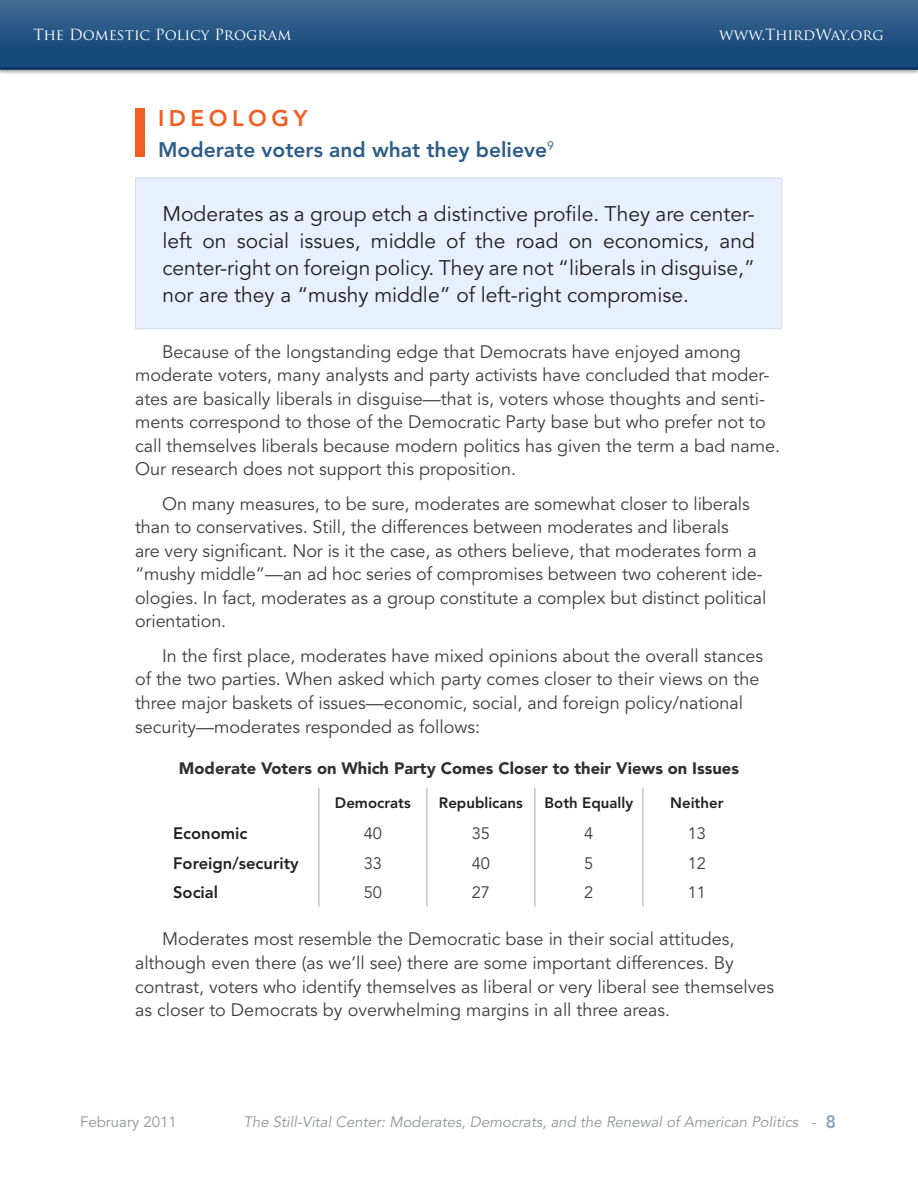
<style>
.page{position:relative;width:918px;height:1188px;background:#fff}
.page>*{position:absolute;margin:0;border:0;box-sizing:border-box;transform-origin:0 0}
.brief_Head{font:800 22.5px "Avenir LT Std";letter-spacing:.2em;color:#f15d22}
.BOX_2{font:21px/27px "Avenir LT Std";color:#231f20;text-align:justify}
.brief_Shaded{font:800 21px "Avenir LT Std";color:#2e5c89}
.Body_Text{font:18px/23.5px "Avenir LT Std";color:#3e3e3f}
.GRAPHIC_Header{font:900 16.5px "Avenir LT Std";color:#312f30}
.Table_Head{font:800 16.5px "Avenir LT Std";color:#231f20}
.Table_Body{font:16.5px "Avenir LT Std";color:#3e3e3f}
.t1{font:italic 15px "Avenir LT Std";color:#939598}
.Table_Head-2{font:800 15px "Avenir LT Std";color:#231f20}
.t2{font:15px "Trajan Pro";color:#fff}
.t3{font:15px "Trajan Pro";letter-spacing:-.02em;color:#fff}
.t4{font:15px "Avenir LT Std";color:#939598}
.s1{font-style:normal}
.s2{font-weight:800;font-style:normal;font-size:18px;color:#8ba5be}
</style>
<div class="page">
<div style="left:0;top:0;width:918px;height:75px;background:#231f20;opacity:.4"></div>
<div style="left:0;top:0;width:918px;height:69px;background:linear-gradient(to bottom,#406a93,#0d4276)"></div>
<hr style="left:0;top:68px;width:918px;height:1px;background:#142c52">
<div style="left:135px;top:108px;width:10px;height:49px;background:#f15d22"></div>
<div style="left:135px;top:178px;width:647px;height:151px;background:#e8efff"></div>
<hr style="left:135px;top:178px;width:647px;height:1px;background:#d1dbe5">
<hr style="left:135px;top:178px;width:1px;height:150px;background:#d1dbe5">
<hr style="left:782px;top:178px;width:1px;height:150px;background:#d1dbe5">
<hr style="left:135px;top:328px;width:647px;height:1px;background:#d1dbe5">
<hr style="left:318px;top:788px;width:1px;height:30px;background:#a8a9ad">
<hr style="left:426px;top:788px;width:1px;height:30px;background:#a8a9ad">
<hr style="left:534px;top:788px;width:1px;height:30px;background:#a8a9ad">
<hr style="left:642px;top:788px;width:1px;height:30px;background:#a8a9ad">
<svg style="left:318px;top:818px;width:1px;height:29px"></svg>
<svg style="left:426px;top:818px;width:1px;height:29px"></svg>
<svg style="left:534px;top:818px;width:1px;height:29px"></svg>
<svg style="left:642px;top:818px;width:1px;height:29px"></svg>
<hr style="left:318px;top:847px;width:1px;height:30px;background:#a8a9ad">
<hr style="left:426px;top:847px;width:1px;height:30px;background:#a8a9ad">
<hr style="left:534px;top:847px;width:1px;height:30px;background:#a8a9ad">
<hr style="left:642px;top:847px;width:1px;height:30px;background:#a8a9ad">
<hr style="left:318px;top:877px;width:1px;height:30px;background:#a8a9ad">
<hr style="left:426px;top:877px;width:1px;height:30px;background:#a8a9ad">
<hr style="left:534px;top:877px;width:1px;height:30px;background:#a8a9ad">
<hr style="left:642px;top:877px;width:1px;height:30px;background:#a8a9ad">
<p class="t2" style="left:34px;top:25px;width:259px">The Domestic Policy Program</p>
<p class="t3" style="left:719px;top:25px;width:166px">www.ThirdWay.org</p>
<p class="brief_Head" style="left:158px;top:105px;width:151px">IDEOLOGY</p>
<p class="brief_Shaded" style="left:158px;top:137px;width:397px">Moderate voters and what they believe<sup>9</sup></p>
<p class="BOX_2" style="left:162px;top:201px;width:594px">Moderates as a group etch a distinctive profile. They are center&shy;left on social issues, middle of the road on economics, and center-right on foreign policy. They are not “liberals in disguise,” nor are they a “mushy middle” of left-right compromise.</p>
<p class="Body_Text" style="left:135px;top:340px;width:647px;text-indent:27px">Because of the longstanding edge that Democrats have enjoyed among moderate voters, many analysts and party activists have concluded that moder&shy;ates are basically liberals in disguise—that is, voters whose thoughts and senti&shy;ments correspond to those of the Democratic Party base but who prefer not to call themselves liberals because modern politics has given the term a bad name.<br>Our research does not support this proposition.</p>
<p class="Body_Text" style="left:135px;top:492px;width:633px;text-indent:27px">On many measures, to be sure, moderates are somewhat closer to liberals than to conservatives. Still, the differences between moderates and liberals<br>are very significant. Nor is it the case, as others believe, that moderates form a “mushy middle”—an ad hoc series of compromises between two coherent ide&shy;ologies. In fact, moderates as a group constitute a complex but distinct political orientation.</p>
<p class="Body_Text" style="left:135px;top:644px;width:630px;text-indent:27px">In the first place, moderates have mixed opinions about the overall stances of the two parties. When asked which party comes closer to their views on the three major baskets of issues—economic, social, and foreign policy/national security—moderates responded as follows:</p>
<p class="GRAPHIC_Header" style="left:179px;top:759px;width:562px">Moderate Voters on Which Party Comes Closer to their Views on Issues</p>
<p class="Table_Head-2" style="left:335px;top:794px;width:77px">Democrats</p>
<p class="Table_Head-2" style="left:439px;top:794px;width:85px">Republicans</p>
<p class="Table_Head-2" style="left:545px;top:794px;width:90px">Both Equally</p>
<p class="Table_Head-2" style="left:670px;top:794px;width:55px">Neither</p>
<p class="Table_Head" style="left:173px;top:823px;width:76px">Economic</p>
<p class="Table_Body" style="left:364px;top:824px;width:20px">40</p>
<p class="Table_Body" style="left:472px;top:824px;width:20px">35</p>
<p class="Table_Body" style="left:584px;top:824px;width:11px">4</p>
<p class="Table_Body" style="left:688px;top:824px;width:20px">13</p>
<p class="Table_Head" style="left:173px;top:853px;width:127px">Foreign/security</p>
<p class="Table_Body" style="left:364px;top:853px;width:20px">33</p>
<p class="Table_Body" style="left:472px;top:853px;width:20px">40</p>
<p class="Table_Body" style="left:584px;top:853px;width:11px">5</p>
<p class="Table_Body" style="left:688px;top:853px;width:20px">12</p>
<p class="Table_Head" style="left:173px;top:883px;width:46px">Social</p>
<p class="Table_Body" style="left:364px;top:883px;width:20px">50</p>
<p class="Table_Body" style="left:472px;top:883px;width:20px">27</p>
<p class="Table_Body" style="left:584px;top:883px;width:11px">2</p>
<p class="Table_Body" style="left:688px;top:883px;width:20px">11</p>
<p class="Body_Text" style="left:135px;top:928px;width:641px;text-indent:27px">Moderates most resemble the Democratic base in their social attitudes, although even there (as we’ll see) there are some important differences. By contrast, voters who identify themselves as liberal or very liberal see themselves as closer to Democrats by overwhelming margins in all three areas.</p>
<p class="t4" style="left:80px;top:1113px;width:98px">February 2011</p>
<p class="t1" style="left:244px;top:1113px;width:594px">The Still-Vital Center: Moderates, Democrats, and the Renewal of American Politics <span class="s1">-</span> <span class="s2">8</span></p>
</div>
